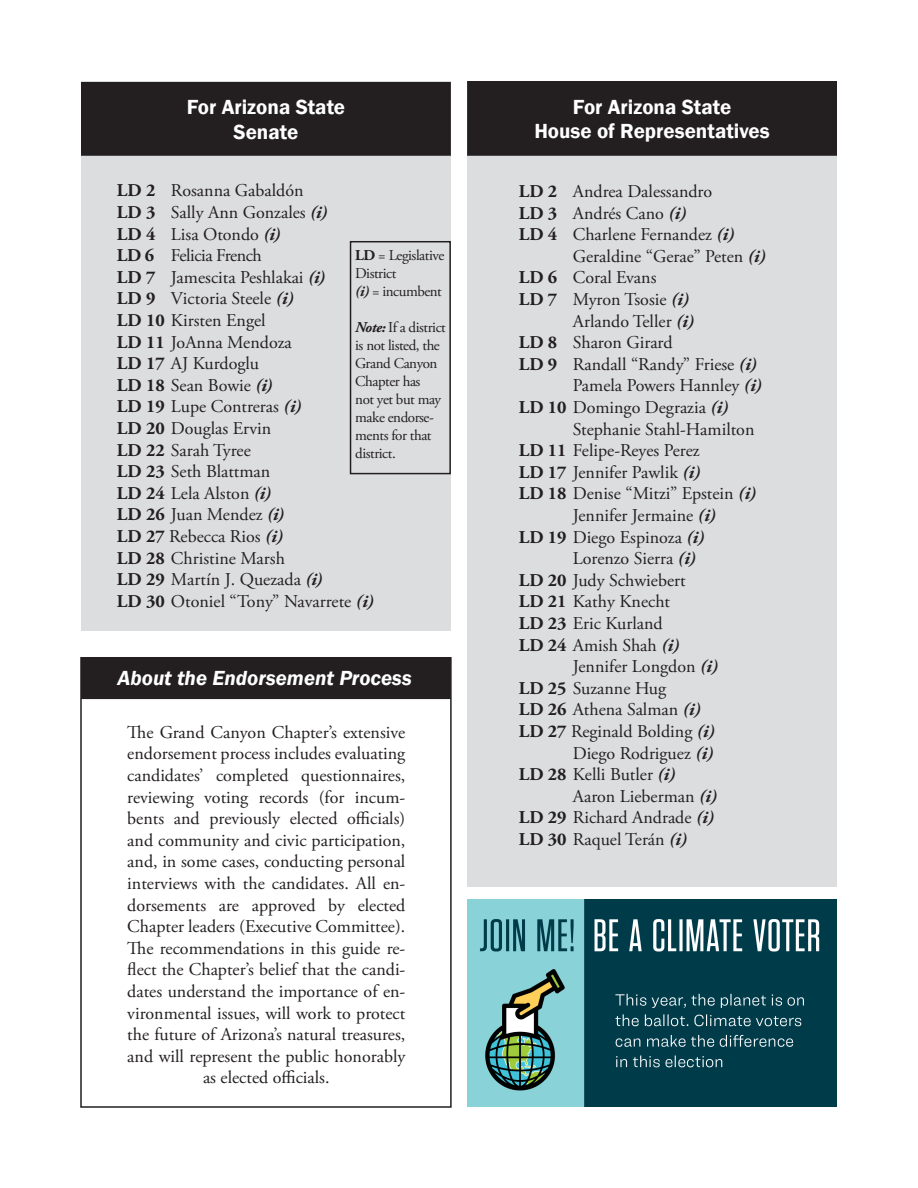
<style>
.page{position:relative;width:918px;height:1188px;background:#fff}
.page>*{position:absolute;margin:0;border:0;box-sizing:border-box;transform-origin:0 0}
.t1{font:600 21px "Franklin Gothic";color:#fff}
.t2{font:italic 600 21px "Franklin Gothic";color:#fff}
.t3{font:18px/21.6px "Adobe Garamond Pro";color:#231f20;text-align:center}
.t4{font:18px "Adobe Garamond Pro";letter-spacing:-.025em;color:#231f20}
.t5{font:15px/18px "Adobe Garamond Pro";letter-spacing:-.03em;color:#231f20}
.s1{font-weight:700}
.s2{font-weight:700;font-style:italic}
</style>
<div class="page">
<div style="left:82px;top:156px;width:369px;height:475px;background:#dcdddf"></div>
<div style="left:82px;top:83px;width:368px;height:72px;background:#231f20"></div>
<div style="left:81px;top:82px;width:370px;height:74px;border:2px solid #231f20"></div>
<div style="left:350px;top:241px;width:101px;height:233px;border:2px solid #231f20"></div>
<div style="left:467px;top:154px;width:370px;height:733px;background:#dcdddf"></div>
<div style="left:468px;top:82px;width:368px;height:73px;background:#231f20"></div>
<div style="left:467px;top:81px;width:370px;height:75px;border:2px solid #231f20"></div>
<div style="left:82px;top:658px;width:368px;height:40px;background:#231f20"></div>
<div style="left:81px;top:657px;width:370px;height:42px;border:2px solid #231f20"></div>
<img style="left:467px;top:899px;width:370px;height:207px">
<div style="left:80px;top:657px;width:372px;height:451px;border:2px solid #231f20"></div>
<p class="t1" style="left:187px;top:94px;width:160px">For Arizona State</p>
<p class="t1" style="left:234px;top:119px;width:66px">Senate</p>
<p class="t3" style="left:117px;top:181px;width:188px"><span class="s1">LD 2</span> Rosanna Gabaldón</p>
<p class="t3" style="left:117px;top:202px;width:212px"><span class="s1">LD 3</span> Sally Ann Gonzales <span class="s2">(i)</span></p>
<p class="t3" style="left:117px;top:224px;width:165px"><span class="s1">LD 4</span> Lisa Otondo <span class="s2">(i)</span></p>
<p class="t4" style="left:117px;top:245px;width:146px"><span class="s1">LD 6</span> Felicia French</p>
<p class="t3" style="left:117px;top:267px;width:209px"><span class="s1">LD 7</span> Jamescita Peshlakai <span class="s2">(i)</span></p>
<p class="t3" style="left:117px;top:289px;width:178px"><span class="s1">LD 9</span> Victoria Steele <span class="s2">(i)</span></p>
<p class="t3" style="left:117px;top:310px;width:150px"><span class="s1">LD 10</span> Kirsten Engel</p>
<p class="t3" style="left:117px;top:332px;width:176px"><span class="s1">LD 11</span> JoAnna Mendoza</p>
<p class="t3" style="left:117px;top:353px;width:144px"><span class="s1">LD 17</span> AJ Kurdoglu</p>
<p class="t3" style="left:117px;top:375px;width:157px"><span class="s1">LD 18</span> Sean Bowie <span class="s2">(i)</span></p>
<p class="t3" style="left:117px;top:397px;width:186px"><span class="s1">LD 19</span> Lupe Contreras <span class="s2">(i)</span></p>
<p class="t3" style="left:117px;top:418px;width:156px"><span class="s1">LD 20</span> Douglas Ervin</p>
<p class="t3" style="left:117px;top:440px;width:135px"><span class="s1">LD 22</span> Sarah Tyree</p>
<p class="t3" style="left:117px;top:461px;width:155px"><span class="s1">LD 23</span> Seth Blattman</p>
<p class="t3" style="left:117px;top:483px;width:155px"><span class="s1">LD 24</span> Lela Alston <span class="s2">(i)</span></p>
<p class="t3" style="left:117px;top:505px;width:169px"><span class="s1">LD 26</span> Juan Mendez <span class="s2">(i)</span></p>
<p class="t3" style="left:117px;top:526px;width:167px"><span class="s1">LD 27</span> Rebecca Rios <span class="s2">(i)</span></p>
<p class="t3" style="left:117px;top:548px;width:169px"><span class="s1">LD 28</span> Christine Marsh</p>
<p class="t3" style="left:117px;top:569px;width:207px"><span class="s1">LD 29</span> Martín J. Quezada <span class="s2">(i)</span></p>
<p class="t3" style="left:117px;top:591px;width:258px"><span class="s1">LD 30</span> Otoniel “Tony” Navarrete <span class="s2">(i)</span></p>
<p class="t5" style="left:355px;top:247px;width:91px"><span class="s1">LD</span> = Legislative<br>District</p>
<p class="t5" style="left:355px;top:283px;width:88px"><span class="s2">(i)</span> = incumbent</p>
<p class="t5" style="left:355px;top:319px;width:92px"><span class="s2">Note:</span> If a district is not listed, the<br>Grand Canyon<br>Chapter has<br>not yet but may make endorse&shy;ments for that district.</p>
<p class="t2" style="left:117px;top:665px;width:296px">About the Endorsement Process</p>
<p class="t3" style="left:127px;top:722px;width:280px">The Grand Canyon Chapter’s extensive endorsement process includes evaluating candidates’ completed questionnaires, reviewing voting records (for incum&shy;bents and previously elected officials) and community and civic participation, and, in some cases, conducting personal interviews with the candidates. All en&shy;dorsements are approved by elected Chapter leaders (Executive Committee).<br>The recommendations in this guide re&shy;flect the Chapter’s belief that the candi&shy;dates understand the importance of en&shy;vironmental issues, will work to protect the future of Arizona’s natural treasures, and will represent the public honorably as elected officials.</p>
<p class="t1" style="left:573px;top:94px;width:160px">For Arizona State</p>
<p class="t1" style="left:534px;top:118px;width:237px">House of Representatives</p>
<p class="t3" style="left:519px;top:181px;width:195px"><span class="s1">LD 2</span> Andrea Dalessandro</p>
<p class="t3" style="left:519px;top:203px;width:169px"><span class="s1">LD 3</span> Andrés Cano <span class="s2">(i)</span></p>
<p class="t3" style="left:519px;top:224px;width:217px"><span class="s1">LD 4</span> Charlene Fernandez <span class="s2">(i)</span></p>
<p class="t3" style="left:573px;top:246px;width:194px">Geraldine “Gerae” Peten <span class="s2">(i)</span></p>
<p class="t3" style="left:519px;top:268px;width:139px"><span class="s1">LD 6</span> Coral Evans</p>
<p class="t3" style="left:519px;top:289px;width:172px"><span class="s1">LD 7</span> Myron Tsosie <span class="s2">(i)</span></p>
<p class="t3" style="left:573px;top:311px;width:123px">Arlando Teller <span class="s2">(i)</span></p>
<p class="t3" style="left:519px;top:332px;width:155px"><span class="s1">LD 8</span> Sharon Girard</p>
<p class="t3" style="left:519px;top:354px;width:239px"><span class="s1">LD 9</span> Randall “Randy” Friese <span class="s2">(i)</span></p>
<p class="t3" style="left:573px;top:376px;width:190px">Pamela Powers Hannley <span class="s2">(i)</span></p>
<p class="t3" style="left:519px;top:397px;width:211px"><span class="s1">LD 10</span> Domingo Degrazia <span class="s2">(i)</span></p>
<p class="t3" style="left:573px;top:419px;width:183px">Stephanie Stahl-Hamilton</p>
<p class="t3" style="left:519px;top:440px;width:182px"><span class="s1">LD 11</span> Felipe-Reyes Perez</p>
<p class="t3" style="left:519px;top:462px;width:183px"><span class="s1">LD 17</span> Jennifer Pawlik <span class="s2">(i)</span></p>
<p class="t3" style="left:519px;top:484px;width:239px"><span class="s1">LD 18</span> Denise “Mitzi” Epstein <span class="s2">(i)</span></p>
<p class="t3" style="left:573px;top:505px;width:144px">Jennifer Jermaine <span class="s2">(i)</span></p>
<p class="t3" style="left:519px;top:527px;width:187px"><span class="s1">LD 19</span> Diego Espinoza <span class="s2">(i)</span></p>
<p class="t3" style="left:573px;top:548px;width:124px">Lorenzo Sierra <span class="s2">(i)</span></p>
<p class="t3" style="left:519px;top:570px;width:169px"><span class="s1">LD 20</span> Judy Schwiebert</p>
<p class="t3" style="left:519px;top:592px;width:153px"><span class="s1">LD 21</span> Kathy Knecht</p>
<p class="t3" style="left:519px;top:613px;width:145px"><span class="s1">LD 23</span> Eric Kurland</p>
<p class="t3" style="left:519px;top:635px;width:162px"><span class="s1">LD 24</span> Amish Shah <span class="s2">(i)</span></p>
<p class="t3" style="left:573px;top:656px;width:146px">Jennifer Longdon <span class="s2">(i)</span></p>
<p class="t3" style="left:519px;top:678px;width:149px"><span class="s1">LD 25</span> Suzanne Hug</p>
<p class="t3" style="left:519px;top:700px;width:183px"><span class="s1">LD 26</span> Athena Salman <span class="s2">(i)</span></p>
<p class="t3" style="left:519px;top:721px;width:197px"><span class="s1">LD 27</span> Reginald Bolding <span class="s2">(i)</span></p>
<p class="t3" style="left:573px;top:743px;width:142px">Diego Rodriguez <span class="s2">(i)</span></p>
<p class="t3" style="left:519px;top:764px;width:158px"><span class="s1">LD 28</span> Kelli Butler <span class="s2">(i)</span></p>
<p class="t3" style="left:573px;top:786px;width:146px">Aaron Lieberman <span class="s2">(i)</span></p>
<p class="t3" style="left:519px;top:808px;width:197px"><span class="s1">LD 29</span> Richard Andrade <span class="s2">(i)</span></p>
<p class="t3" style="left:519px;top:829px;width:170px"><span class="s1">LD 30</span> Raquel Terán <span class="s2">(i)</span></p>
</div>
